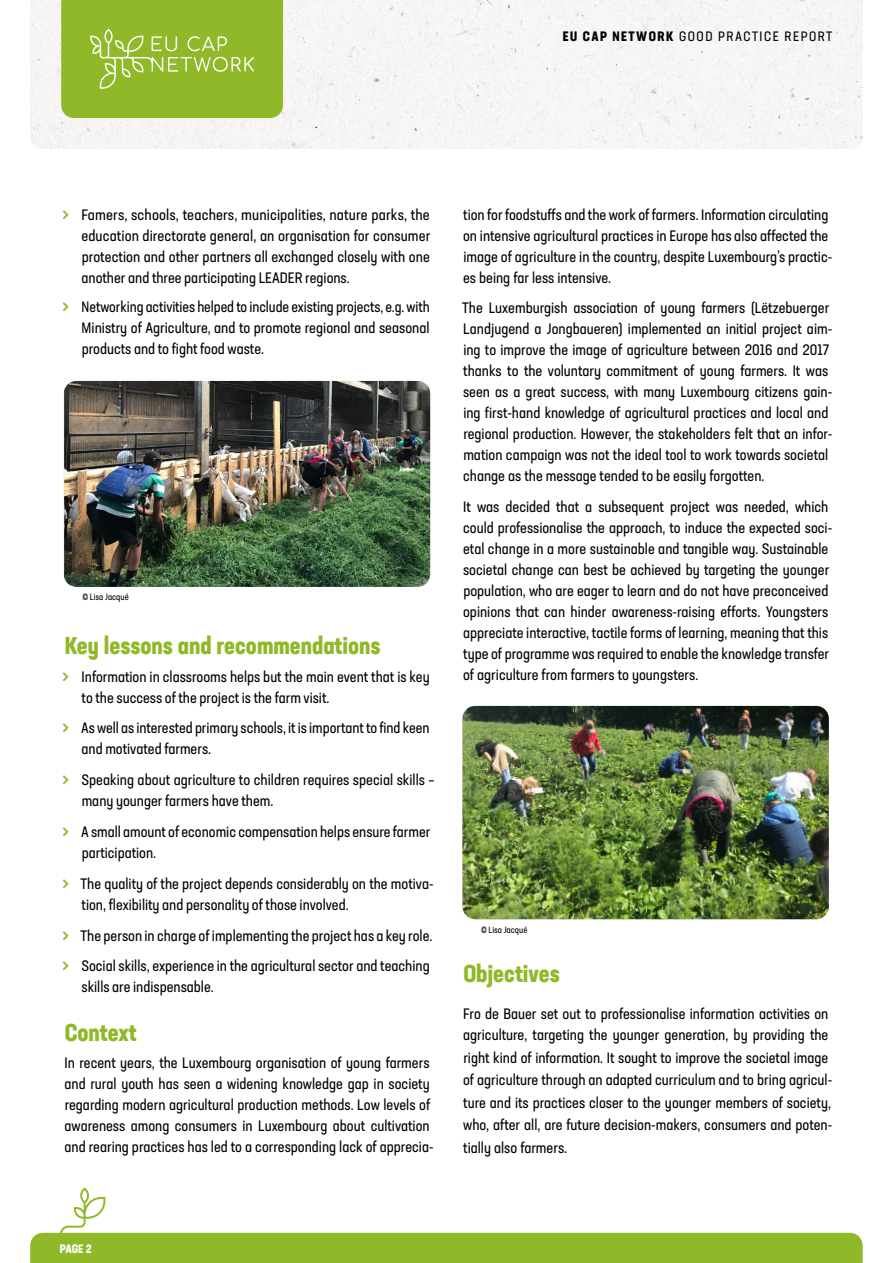
<style>
.page{position:relative;width:893px;height:1263px;background:#fff}
.page>*{position:absolute;margin:0;border:0;box-sizing:border-box;transform-origin:0 0}
.t1{font:700 condensed 24px "Neusa Next Std";color:#8fb929}
.t2{font:condensed 15px/21px "Neusa Next Std";color:#000}
.t3{font:condensed 13.5px "Neusa Next Std";letter-spacing:.11em;color:#000}
.t4{font:700 condensed 12px "Neusa Next Std";color:#fff}
.t5{font:condensed 9px "Neusa Next Std";color:#000}
.s1{font-weight:700}
.s2{font-size:22.5px;color:#8fb929}
</style>
<div class="page">
<svg style="left:30px;top:1187px;width:833px;height:76px"></svg>
<div style="left:30px;top:0;width:833px;height:149px;background:#f7f6f5"></div>
<svg style="left:61px;top:0;width:222px;height:118px;background:#94bc34"></svg>
<img style="left:64px;top:381px;width:366px;height:206px">
<img style="left:462px;top:706px;width:367px;height:213px">
<p class="t3" style="left:563px;top:27px;width:271px"><span class="s1">EU CAP NETWORK</span> GOOD PRACTICE REPORT</p>
<p class="t2" style="left:81px;top:204px;width:350px;text-align:justify;text-indent:-20px"><span class="s2">&gt;</span> Famers, schools, teachers, municipalities, nature parks, the education directorate general, an organisation for consumer protection and other partners all exchanged closely with one another and three participating LEADER regions.</p>
<p class="t2" style="left:82px;top:296px;width:350px;text-align:justify;text-indent:-20px"><span class="s2">&gt;</span> Networking activities helped to include existing projects, e.g. with Ministry of Agriculture, and to promote regional and seasonal products and to fight food waste.</p>
<p class="t5" style="left:82px;top:591px;width:48px">© Lisa Jacqué</p>
<h1 class="t1" style="left:65px;top:630px;width:317px">Key lessons and recommendations</h1>
<p class="t2" style="left:82px;top:666px;width:350px;text-indent:-20px"><span class="s2">&gt;</span> Information in classrooms helps but the main event that is key to the success of the project is the farm visit.</p>
<p class="t2" style="left:81px;top:717px;width:350px;text-indent:-20px"><span class="s2">&gt;</span> As well as interested primary schools, it is important to find keen and motivated farmers.</p>
<p class="t2" style="left:82px;top:769px;width:354px;text-indent:-20px"><span class="s2">&gt;</span> Speaking about agriculture to children requires special skills – many younger farmers have them.</p>
<p class="t2" style="left:82px;top:821px;width:350px;text-indent:-20px"><span class="s2">&gt;</span> A small amount of economic compensation helps ensure farmer participation.</p>
<p class="t2" style="left:82px;top:873px;width:353px;text-indent:-20px"><span class="s2">&gt;</span> The quality of the project depends considerably on the motiva&shy;tion, flexibility and personality of those involved.</p>
<p class="t2" style="left:62px;top:920px;width:372px;line-height:30.8px"><span class="s2">&gt;</span> The person in charge of implementing the project has a key role. <span class="s2">&gt;</span> Social skills, experience in the agricultural sector and teaching</p>
<p class="t2" style="left:81px;top:976px;width:134px">skills are indispensable.</p>
<h1 class="t1" style="left:65px;top:1017px;width:74px">Context</h1>
<p class="t2" style="left:64px;top:1052px;width:371px">In recent years, the Luxembourg organisation of young farmers and rural youth has seen a widening knowledge gap in society regarding modern agricultural production methods. Low levels of awareness among consumers in Luxembourg about cultivation and rearing practices has led to a corresponding lack of apprecia-</p>
<p class="t2" style="left:463px;top:204px;width:371px">tion for foodstuffs and the work of farmers. Information circulating on intensive agricultural practices in Europe has also affected the image of agriculture in the country, despite Luxembourg’s practic&shy;es being far less intensive.</p>
<p class="t2" style="left:462px;top:297px;width:372px">The Luxemburgish association of young farmers (Lëtzebuerger Landjugend a Jongbaueren) implemented an initial project aim&shy;ing to improve the image of agriculture between 2016 and 2017 thanks to the voluntary commitment of young farmers. It was seen as a great success, with many Luxembourg citizens gain&shy;ing first-hand knowledge of agricultural practices and local and regional production. However, the stakeholders felt that an infor&shy;mation campaign was not the ideal tool to work towards societal change as the message tended to be easily forgotten.</p>
<p class="t2" style="left:463px;top:496px;width:371px">It was decided that a subsequent project was needed, which could professionalise the approach, to induce the expected soci&shy;etal change in a more sustainable and tangible way. Sustainable societal change can best be achieved by targeting the younger population, who are eager to learn and do not have preconceived opinions that can hinder awareness-raising efforts. Youngsters appreciate interactive, tactile forms of learning, meaning that this type of programme was required to enable the knowledge transfer of agriculture from farmers to youngsters.</p>
<p class="t5" style="left:481px;top:924px;width:48px">© Lisa Jacqué</p>
<h1 class="t1" style="left:463px;top:958px;width:98px">Objectives</h1>
<p class="t2" style="left:463px;top:1003px;width:367px">Fro de Bauer set out to professionalise information activities on agriculture, targeting the younger generation, by providing the</p>
<p class="t2" style="left:463px;top:1046px;width:371px;line-height:22.5px">right kind of information. It sought to improve the societal image of agriculture through an adapted curriculum and to bring agricul&shy;ture and its practices closer to the younger members of society, who, after all, are future decision-makers, consumers and poten&shy;tially also farmers.</p>
<p class="t4" style="left:60px;top:1241px;width:33px">PAGE 2</p>
</div>
